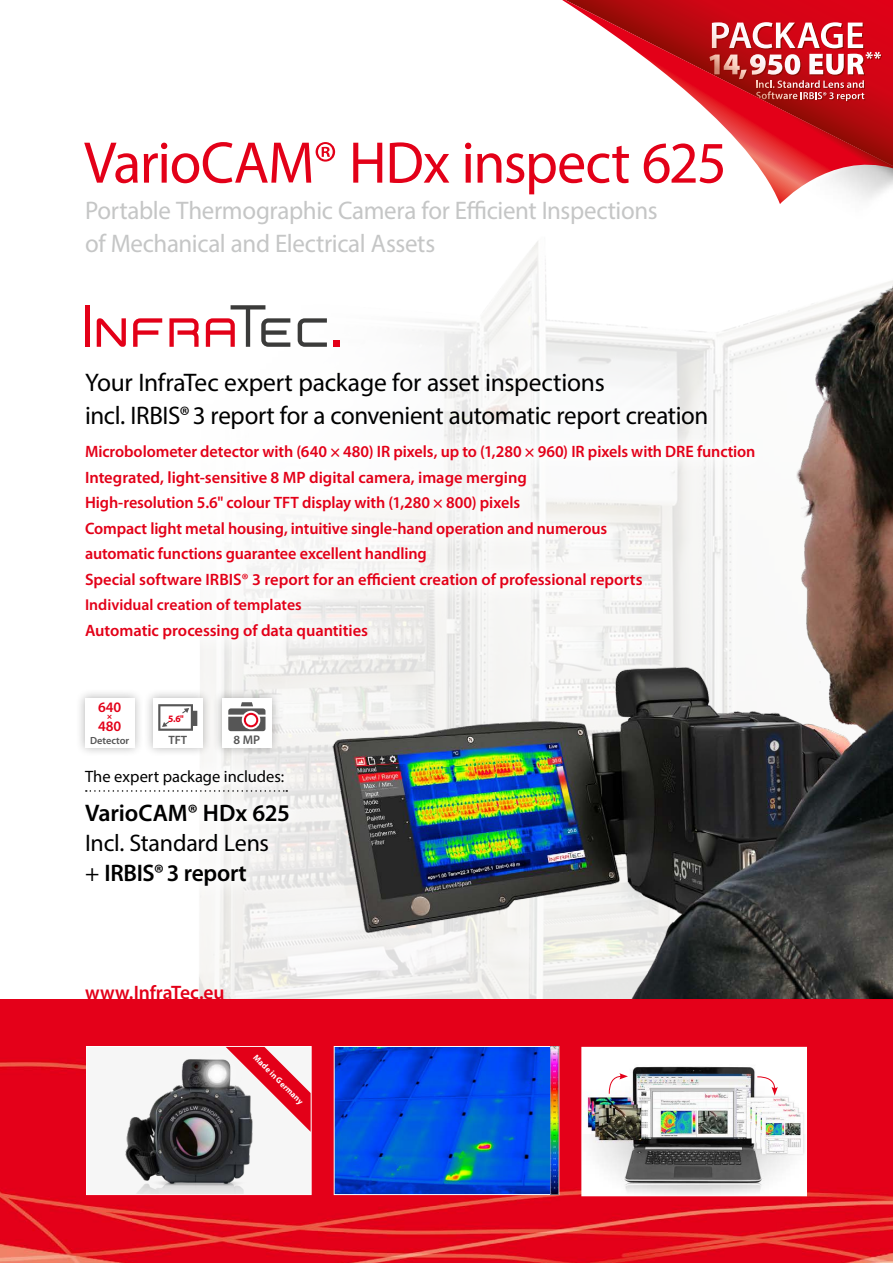
<style>
.page{position:relative;width:893px;height:1263px;background:#fff}
.page>*{position:absolute;margin:0;border:0;box-sizing:border-box;transform-origin:0 0}
.t1{font:59.25px "Myriad Pro";letter-spacing:-.025em;color:#e30018}
.t2{font:25.5px/33px "Myriad Pro";letter-spacing:-.015em;color:#000}
.t3{font:25.5px/33px "Myriad Pro";letter-spacing:-.015em;color:#c5c6c6}
.t4{font:24px/30px "Myriad Pro";letter-spacing:-.01em;color:#000}
.t5{font:600 24px "Myriad Pro";letter-spacing:-.01em;color:#000}
.t6{font:600 19.5px "Myriad Pro";letter-spacing:-.005em;color:#e30018}
.t7{font:600 16.5px/25.5px "Myriad Pro";letter-spacing:-.005em;color:#e30018}
.t8{font:16.5px "Myriad Pro";color:#000}
.t9{font:600 15.75px "Myriad Pro";color:#e30018}
.t10{font:600 14.55px "Myriad Pro";color:#e30018}
.t11{font:600 12.6px "Myriad Pro";color:#565656}
.t12{font:600 12.15px "Myriad Pro";color:#565656}
.t13{font:600 10.35px "Myriad Pro";letter-spacing:-.005em;color:#565656}
.t14{font:700 9.75px "Myriad Pro";color:#e30018}
.t15{font:700 8.55px "Myriad Pro";color:#fff}
.t16{font:900 8.25px "Myriad Pro";color:#e30018}
.s1{font-weight:600}
</style>
<div class="page">
<img style="left:89px;top:241px;width:457px;height:758px">
<img style="left:310px;top:271px;width:583px;height:728px">
<img style="left:0;top:999px;width:893px;height:264px">
<hr style="left:85px;top:305px;width:4px;height:42px;background:#e30018">
<svg style="left:169px;top:318px;width:30px;height:29px"></svg>
<div style="left:334px;top:340px;width:6px;height:7px;background:#e30018"></div>
<svg style="left:133px;top:318px;width:29px;height:29px"></svg>
<svg style="left:298px;top:318px;width:29px;height:29px"></svg>
<svg style="left:206px;top:305px;width:84px;height:42px"></svg>
<svg style="left:97px;top:318px;width:29px;height:29px"></svg>
<svg style="left:86px;top:1046px;width:226px;height:149px"></svg>
<svg style="left:333px;top:1046px;width:227px;height:149px;background:#0854da"></svg>
<img style="left:550px;top:1047px;width:8px;height:147px">
<img style="left:581px;top:1046px;width:226px;height:150px">
<div style="left:66px;top:427px;width:708px;height:231px;background:#fff"></div>
<div style="left:66px;top:751px;width:242px;height:154px;background:#fff;opacity:.8"></div>
<svg style="left:86px;top:790px;width:201px;height:2px"></svg>
<div style="left:75px;top:688px;width:70px;height:70px;background:#000;opacity:.3"></div>
<div style="left:85px;top:698px;width:50px;height:50px;background:#fff"></div>
<div style="left:143px;top:688px;width:70px;height:70px;background:#000;opacity:.3"></div>
<div style="left:153px;top:698px;width:50px;height:50px;background:#fff"></div>
<svg style="left:158px;top:704px;width:39px;height:27px"></svg>
<div style="left:212px;top:688px;width:70px;height:70px;background:#000;opacity:.3"></div>
<div style="left:222px;top:698px;width:50px;height:50px;background:#fff"></div>
<svg style="left:228px;top:702px;width:37px;height:29px"></svg>
<svg style="left:562px;top:0;width:331px;height:204px"></svg>
<h1 class="t1" style="left:84px;top:126px;width:644px">VarioCAM® HDx inspect 625</h1>
<h2 class="t3" style="left:85px;top:194px;width:574px">Portable Thermographic Camera for Efficient Inspections of Mechanical and Electrical Assets</h2>
<h2 class="t2" style="left:85px;top:366px;width:625px">Your InfraTec expert package for asset inspections<br>incl. IRBIS®3 report for a convenient automatic report creation</h2>
<p class="t7" style="left:85px;top:439px;width:672px">Microbolometer detector with (640 × 480) IR pixels, up to (1,280 × 960) IR pixels with DRE function Integrated, light-sensitive 8 MP digital camera, image merging<br>High-resolution 5.6" colour TFT display with (1,280 × 800) pixels<br>Compact light metal housing, intuitive single-hand operation and numerous<br>automatic functions guarantee excellent handling<br>Special software IRBIS® 3 report for an efficient creation of professional reports</p>
<p class="t9" style="left:85px;top:595px;width:218px">Individual creation of templates</p>
<p class="t7" style="left:85px;top:617px;width:284px">Automatic processing of data quantities</p>
<p class="t10" style="left:98px;top:698px;width:25px">640</p>
<p class="t16" style="left:107px;top:711px;width:6px">×</p>
<p class="t10" style="left:98px;top:717px;width:25px">480</p>
<p class="t13" style="left:90px;top:734px;width:40px">Detector</p>
<p class="t14" style="left:168px;top:712px;width:17px">5.6''</p>
<p class="t12" style="left:168px;top:732px;width:20px">TFT</p>
<p class="t11" style="left:234px;top:732px;width:28px">8 MP</p>
<p class="t8" style="left:85px;top:766px;width:201px">The expert package includes:</p>
<h3 class="t5" style="left:85px;top:798px;width:207px">VarioCAM® HDx 625</h3>
<h3 class="t4" style="left:85px;top:828px;width:186px">Incl. Standard Lens + <span class="s1">IRBIS®3 report</span></h3>
<p class="t6" style="left:85px;top:980px;width:141px">www.InfraTec.eu</p>
<p class="t15" style="left:259px;top:1052px;width:68px;rotate:45deg">Made in Germany</p>
</div>
